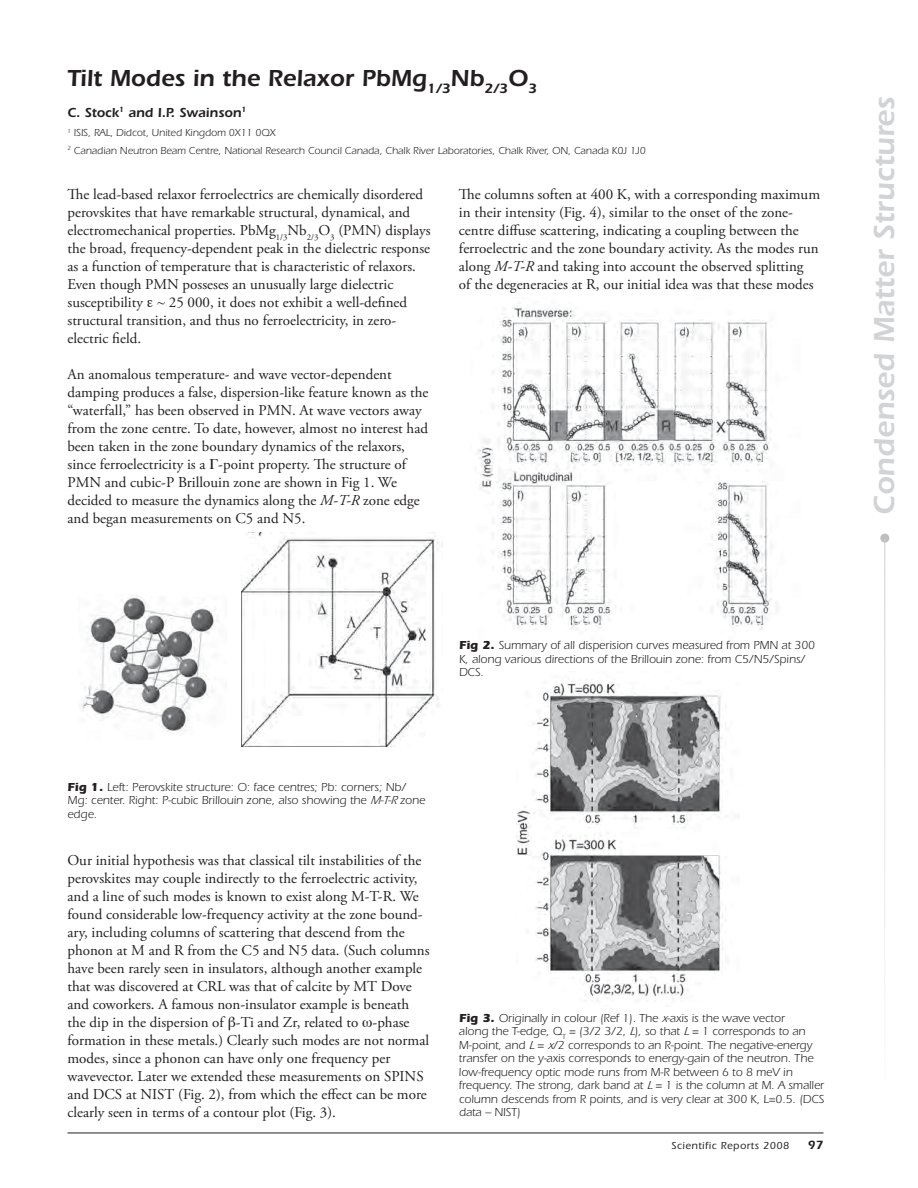
<style>
.page{position:relative;width:918px;height:1188px;background:#fff}
.page>*{position:absolute;margin:0;border:0;box-sizing:border-box;transform-origin:0 0}
.t1{font:600 30px "Itc Eras";color:#d1d3d4}
.t2{font:600 24px "Itc Eras";color:#231f20}
.t3{font:15px/18px "Adobe Garamond Pro";color:#231f20}
.t4{font:600 13.5px "Itc Eras";color:#231f20}
.t5{font:600 12.3px "Itc Eras";color:#231f20}
.t6{font:12px/13.5px "Itc Eras";color:#231f20}
.t7{font:10.5px/17.4px "Itc Eras";color:#231f20}
.t8{font:500 10.5px "Itc Eras";letter-spacing:.05em;color:#231f20}
.s1{font-family:"Times"}
.s2{font-style:italic}
.s3{font-weight:700}
</style>
<div class="page">
<hr style="left:68px;top:1133px;width:756px;height:1px;background:#231f20">
<div style="left:880px;top:534px;width:9px;height:9px;background:#bcbec0;border-radius:50%"></div>
<hr style="left:884px;top:538px;width:1px;height:568px;background:#fff">
<img style="left:241px;top:533px;width:202px;height:213px">
<img style="left:478px;top:302px;width:300px;height:328px">
<img style="left:517px;top:683px;width:210px;height:317px">
<img style="left:81px;top:595px;width:137px;height:140px">
<h2 class="t2" style="left:68px;top:64px;width:471px">Tilt Modes in the Relaxor PbMg<sub>1/3</sub>Nb<sub>2/3</sub>O<sub>3</sub></h2>
<p class="t4" style="left:68px;top:104px;width:180px">C. Stock<sup>1</sup> and I.P. Swainson<sup>1</sup></p>
<p class="t7" style="left:68px;top:124px;width:580px"><sup>1</sup> ISIS, RAL, Didcot, United Kingdom 0X11 0QX<br><sup>2</sup> Canadian Neutron Beam Centre, National Research Council Canada, Chalk River Laboratories, Chalk River, ON, Canada K0J 1J0</p>
<p class="t3" style="left:67px;top:185px;width:365px">The lead-based relaxor ferroelectrics are chemically disordered perovskites that have remarkable structural, dynamical, and electromechanical properties. PbMg<sub>1/3</sub>Nb<sub>2/3</sub>O<sub>3</sub> (PMN) displays the broad, frequency-dependent peak in the dielectric response as a function of temperature that is characteristic of relaxors.<br>Even though PMN posseses an unusually large dielectric susceptibility <span class="s1">~</span> 25 000, it does not exhibit a well-defined structural transition, and thus no ferroelectricity, in zero&shy;electric field.</p>
<p class="t3" style="left:67px;top:365px;width:362px">An anomalous temperature- and wave vector-dependent damping produces a false, dispersion-like feature known as the “waterfall,” has been observed in PMN. At wave vectors away from the zone centre. To date, however, almost no interest had been taken in the zone boundary dynamics of the relaxors, since ferroelectricity is a -point property. The structure of PMN and cubic-P Brillouin zone are shown in Fig 1. We decided to measure the dynamics along the <span class="s2">M-T-R</span> zone edge and began measurements on C5 and N5.</p>
<p class="t3" style="left:459px;top:186px;width:363px">The columns soften at 400 K, with a corresponding maximum in their intensity (Fig. 4), similar to the onset of the zone&shy;centre diffuse scattering, indicating a coupling between the ferroelectric and the zone boundary activity. As the modes run along <span class="s2">M-T-R</span> and taking into account the observed splitting<br>of the degeneracies at R, our initial idea was that these modes</p>
<p class="t6" style="left:459px;top:639px;width:357px"><span class="s3">Fig 2.</span> Summary of all disperision curves measured from PMN at 300<br>K, along various directions of the Brillouin zone: from C5/N5/Spins/<br>DCS.</p>
<p class="t6" style="left:67px;top:780px;width:359px"><span class="s3">Fig 1.</span> Left: Perovskite structure: O: face centres; Pb: corners; Nb/<br>Mg: center. Right: P-cubic Brillouin zone, also showing the <span class="s2">M-T-R</span>zone edge.</p>
<p class="t3" style="left:67px;top:851px;width:364px">Our initial hypothesis was that classical tilt instabilities of the perovskites may couple indirectly to the ferroelectric activity, and a line of such modes is known to exist along M-T-R. We found considerable low-frequency activity at the zone bound&shy;ary, including columns of scattering that descend from the phonon at M and R from the C5 and N5 data. (Such columns have been rarely seen in insulators, although another example that was discovered at CRL was that of calcite by MT Dove and coworkers. A famous non-insulator example is beneath the dip in the dispersion of -Ti and Zr, related to -phase formation in these metals.) Clearly such modes are not normal modes, since a phonon can have only one frequency per wavevector. Later we extended these measurements on SPINS and DCS at NIST (Fig. 2), from which the effect can be more clearly seen in terms of a contour plot (Fig. 3).</p>
<p class="t6" style="left:459px;top:1011px;width:367px"><span class="s3">Fig 3.</span> Originally in colour (Ref 1). The <span class="s2">x</span>-axis is the wave vector<br>along the T-edge, Q<sub>T</sub> = (3/2 3/2, <span class="s2">L</span>), so that <span class="s2">L</span>= 1 corresponds to an M-point, and <span class="s2">L</span>= <span class="s2">x</span>/2 corresponds to an R-point. The negative-energy transfer on the y-axis corresponds to energy-gain of the neutron. The low-frequency optic mode runs from M-R between 6 to 8 meV in frequency. The strong, dark band at <span class="s2">L</span>= 1 is the column at M. A smaller column descends from R points, and is very clear at 300 K, L=0.5. (DCS data – NIST)</p>
<p class="t8" style="left:672px;top:1140px;width:119px">Scientific Reports 2008</p>
<p class="t5" style="left:808px;top:1138px;width:17px">97</p>
<h1 class="t1" style="left:867px;top:515px;width:420px;rotate:-90deg">Condensed Matter Structures</h1>
</div>
